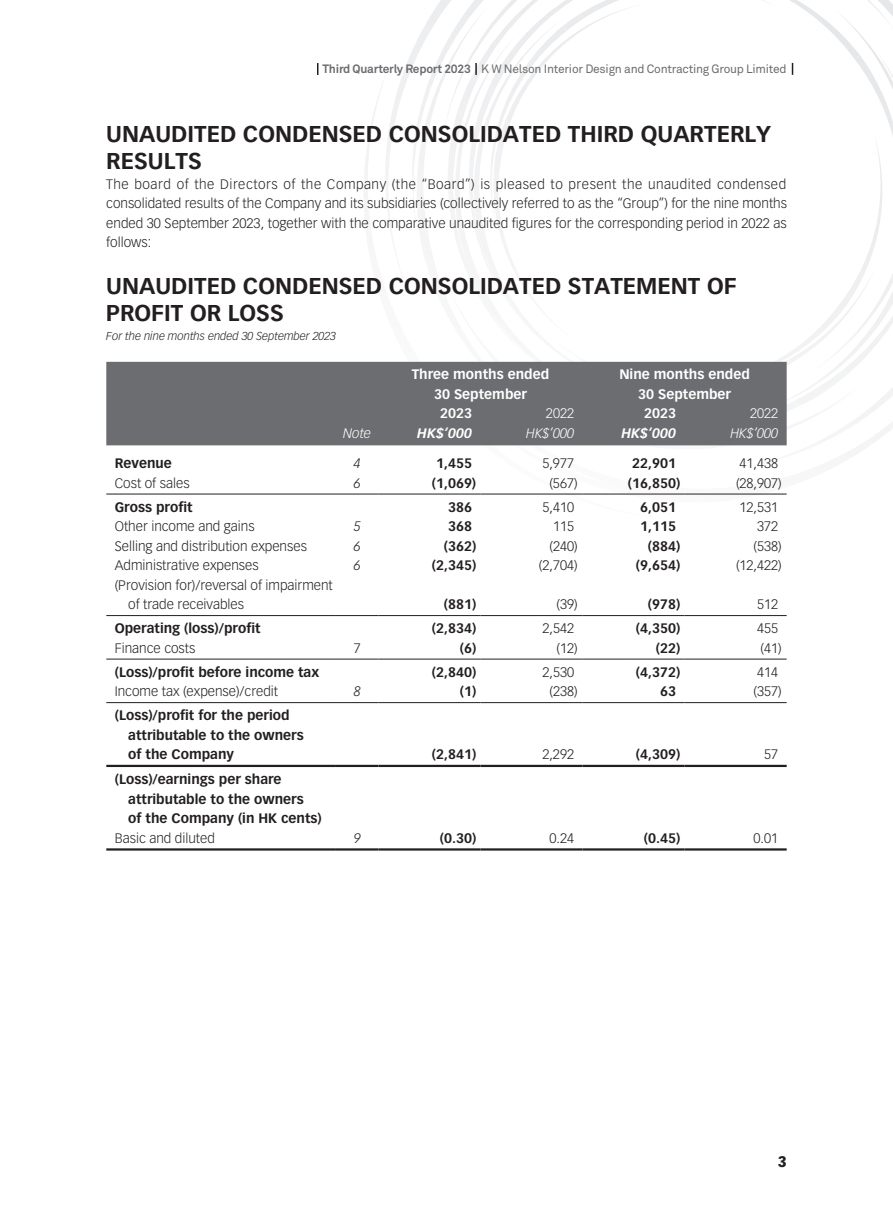
<style>
.page{position:relative;width:893px;height:1212px;background:#fff}
.page>*{position:absolute;margin:0;border:0;box-sizing:border-box;transform-origin:0 0}
.t1{font:700 22.5px/27px "Vectora LT Std";color:#231f20}
.t2{font:900 15px "Vectora LT Std";color:#231f20}
.t3{font:300 13.5px/19.5px "Vectora LT Std";color:#231f20;text-align:justify}
.t4{font:700 13.5px/19.5px "Vectora LT Std";color:#231f20}
.t5{font:700 13.5px/19.5px "Vectora LT Std";color:#fff;text-align:center}
.t6{font:italic 300 13.5px "Vectora LT Std";color:#fff}
.t7{font:italic 700 13.5px "Vectora LT Std";color:#fff}
.t8{font:300 13.5px "Vectora LT Std";color:#fff}
.t9{font:italic 300 13.5px "Vectora LT Std";color:#231f20}
.t10{font:12px "Akkurat Pro";letter-spacing:-.02em;color:#6c6d70}
.t11{font:italic 300 11.25px "Vectora LT Std";color:#231f20}
.s1{font-weight:700}
</style>
<div class="page">
<svg style="left:317px;top:63px;width:1px;height:12px"></svg>
<svg style="left:361px;top:0;width:532px;height:494px"></svg>
<div style="left:106px;top:362px;width:681px;height:83px;background:#6c6d70"></div>
<hr style="left:106px;top:494px;width:230px;height:1px;background:#231f20">
<hr style="left:336px;top:494px;width:42px;height:1px;background:#231f20">
<hr style="left:378px;top:494px;width:102px;height:1px;background:#231f20">
<hr style="left:480px;top:494px;width:103px;height:1px;background:#231f20">
<hr style="left:583px;top:494px;width:102px;height:1px;background:#231f20">
<hr style="left:685px;top:494px;width:102px;height:1px;background:#231f20">
<hr style="left:106px;top:615px;width:230px;height:1px;background:#231f20">
<hr style="left:336px;top:615px;width:42px;height:1px;background:#231f20">
<hr style="left:378px;top:615px;width:102px;height:1px;background:#231f20">
<hr style="left:480px;top:615px;width:103px;height:1px;background:#231f20">
<hr style="left:583px;top:615px;width:102px;height:1px;background:#231f20">
<hr style="left:685px;top:615px;width:102px;height:1px;background:#231f20">
<hr style="left:106px;top:659px;width:230px;height:1px;background:#231f20">
<hr style="left:336px;top:659px;width:42px;height:1px;background:#231f20">
<hr style="left:378px;top:659px;width:102px;height:1px;background:#231f20">
<hr style="left:480px;top:659px;width:103px;height:1px;background:#231f20">
<hr style="left:583px;top:659px;width:102px;height:1px;background:#231f20">
<hr style="left:685px;top:659px;width:102px;height:1px;background:#231f20">
<hr style="left:106px;top:702px;width:230px;height:1px;background:#231f20">
<hr style="left:336px;top:702px;width:42px;height:1px;background:#231f20">
<hr style="left:378px;top:702px;width:102px;height:1px;background:#231f20">
<hr style="left:480px;top:702px;width:103px;height:1px;background:#231f20">
<hr style="left:583px;top:702px;width:102px;height:1px;background:#231f20">
<hr style="left:685px;top:702px;width:102px;height:1px;background:#231f20">
<hr style="left:106px;top:765px;width:230px;height:2px;background:#231f20">
<hr style="left:336px;top:765px;width:42px;height:2px;background:#231f20">
<hr style="left:378px;top:765px;width:102px;height:2px;background:#231f20">
<hr style="left:480px;top:765px;width:103px;height:2px;background:#231f20">
<hr style="left:583px;top:765px;width:102px;height:2px;background:#231f20">
<hr style="left:685px;top:765px;width:102px;height:2px;background:#231f20">
<hr style="left:106px;top:848px;width:230px;height:2px;background:#231f20">
<hr style="left:336px;top:848px;width:42px;height:2px;background:#231f20">
<hr style="left:378px;top:848px;width:102px;height:2px;background:#231f20">
<hr style="left:480px;top:848px;width:103px;height:2px;background:#231f20">
<hr style="left:583px;top:848px;width:102px;height:2px;background:#231f20">
<hr style="left:685px;top:848px;width:102px;height:2px;background:#231f20">
<p class="t10" style="left:322px;top:62px;width:466px"><span class="s1">Third Quarterly Report 2023</span> K W Nelson Interior Design and Contracting Group Limited</p>
<h1 class="t1" style="left:106px;top:120px;width:666px">UNAUDITED CONDENSED CONSOLIDATED THIRD QUARTERLY<br>RESULTS</h1>
<p class="t3" style="left:106px;top:174px;width:682px">The board of the Directors of the Company (the “Board”) is pleased to present the unaudited condensed consolidated results of the Company and its subsidiaries (collectively referred to as the “Group”) for the nine months ended 30 September 2023, together with the comparative unaudited figures for the corresponding period in 2022 as follows:</p>
<h1 class="t1" style="left:106px;top:272px;width:632px">UNAUDITED CONDENSED CONSOLIDATED STATEMENT OF<br>PROFIT OR LOSS</h1>
<p class="t11" style="left:106px;top:329px;width:231px">For the nine months ended 30 September 2023</p>
<p class="t5" style="left:412px;top:364px;width:139px">Three months ended<br>30 September</p>
<p class="t5" style="left:619px;top:364px;width:132px">Nine months ended<br>30 September</p>
<p class="t5" style="left:440px;top:403px;width:33px">2023</p>
<p class="t8" style="left:546px;top:405px;width:30px">2022</p>
<p class="t5" style="left:644px;top:403px;width:33px">2023</p>
<p class="t8" style="left:750px;top:405px;width:30px">2022</p>
<p class="t6" style="left:343px;top:425px;width:30px">Note</p>
<p class="t7" style="left:417px;top:425px;width:56px">HK$’000</p>
<p class="t6" style="left:526px;top:425px;width:49px">HK$’000</p>
<p class="t7" style="left:621px;top:425px;width:56px">HK$’000</p>
<p class="t6" style="left:730px;top:425px;width:49px">HK$’000</p>
<p class="t4" style="left:115px;top:453px;width:58px">Revenue</p>
<p class="t9" style="left:354px;top:455px;width:8px">4</p>
<p class="t4" style="left:436px;top:453px;width:37px">1,455</p>
<p class="t3" style="left:542px;top:454px;width:33px">5,977</p>
<p class="t4" style="left:632px;top:453px;width:45px">22,901</p>
<p class="t3" style="left:739px;top:454px;width:40px">41,438</p>
<p class="t3" style="left:115px;top:473px;width:76px">Cost of sales</p>
<p class="t9" style="left:354px;top:475px;width:8px">6</p>
<p class="t4" style="left:432px;top:473px;width:46px">(1,069)</p>
<p class="t3" style="left:549px;top:473px;width:30px">(567)</p>
<p class="t4" style="left:628px;top:473px;width:54px">(16,850)</p>
<p class="t3" style="left:736px;top:473px;width:47px">(28,907)</p>
<p class="t4" style="left:115px;top:497px;width:79px">Gross profit</p>
<p class="t4" style="left:448px;top:497px;width:25px">386</p>
<p class="t3" style="left:542px;top:497px;width:33px">5,410</p>
<p class="t4" style="left:640px;top:497px;width:37px">6,051</p>
<p class="t3" style="left:740px;top:497px;width:40px">12,531</p>
<p class="t3" style="left:115px;top:517px;width:141px">Other income and gains</p>
<p class="t9" style="left:354px;top:518px;width:8px">5</p>
<p class="t4" style="left:448px;top:516px;width:25px">368</p>
<p class="t3" style="left:553px;top:517px;width:23px">115</p>
<p class="t4" style="left:640px;top:516px;width:37px">1,115</p>
<p class="t3" style="left:757px;top:517px;width:23px">372</p>
<p class="t3" style="left:115px;top:536px;width:194px">Selling and distribution expenses</p>
<p class="t9" style="left:354px;top:538px;width:8px">6</p>
<p class="t4" style="left:444px;top:536px;width:34px">(362)</p>
<p class="t3" style="left:549px;top:536px;width:30px">(240)</p>
<p class="t4" style="left:648px;top:536px;width:34px">(884)</p>
<p class="t3" style="left:754px;top:536px;width:30px">(538)</p>
<p class="t3" style="left:115px;top:556px;width:145px">Administrative expenses</p>
<p class="t9" style="left:354px;top:557px;width:8px">6</p>
<p class="t4" style="left:432px;top:555px;width:46px">(2,345)</p>
<p class="t3" style="left:539px;top:556px;width:40px">(2,704)</p>
<p class="t4" style="left:636px;top:555px;width:46px">(9,654)</p>
<p class="t3" style="left:736px;top:556px;width:47px">(12,422)</p>
<p class="t3" style="left:128px;top:575px;width:206px;text-indent:-13px">(Provision for)/reversal of impairment of trade receivables</p>
<p class="t4" style="left:444px;top:594px;width:34px">(881)</p>
<p class="t3" style="left:556px;top:595px;width:23px">(39)</p>
<p class="t4" style="left:648px;top:594px;width:34px">(978)</p>
<p class="t3" style="left:757px;top:595px;width:23px">512</p>
<p class="t4" style="left:115px;top:619px;width:147px">Operating (loss)/profit</p>
<p class="t4" style="left:432px;top:619px;width:46px">(2,834)</p>
<p class="t3" style="left:542px;top:619px;width:33px">2,542</p>
<p class="t4" style="left:636px;top:619px;width:46px">(4,350)</p>
<p class="t3" style="left:757px;top:619px;width:23px">455</p>
<p class="t3" style="left:115px;top:638px;width:82px">Finance costs</p>
<p class="t3" style="left:354px;top:638px;width:9px">7</p>
<p class="t4" style="left:460px;top:638px;width:18px">(6)</p>
<p class="t3" style="left:556px;top:638px;width:23px">(12)</p>
<p class="t4" style="left:656px;top:638px;width:26px">(22)</p>
<p class="t3" style="left:761px;top:638px;width:23px">(41)</p>
<p class="t4" style="left:115px;top:662px;width:206px">(Loss)/profit before income tax</p>
<p class="t4" style="left:432px;top:662px;width:46px">(2,840)</p>
<p class="t3" style="left:542px;top:662px;width:33px">2,530</p>
<p class="t4" style="left:636px;top:662px;width:46px">(4,372)</p>
<p class="t3" style="left:757px;top:662px;width:23px">414</p>
<p class="t3" style="left:115px;top:682px;width:165px">Income tax (expense)/credit</p>
<p class="t9" style="left:354px;top:683px;width:8px">8</p>
<p class="t4" style="left:460px;top:682px;width:18px">(1)</p>
<p class="t3" style="left:549px;top:682px;width:30px">(238)</p>
<p class="t4" style="left:660px;top:682px;width:17px">63</p>
<p class="t3" style="left:754px;top:682px;width:30px">(357)</p>
<p class="t4" style="left:128px;top:706px;width:177px;text-indent:-13px">(Loss)/profit for the period attributable to the owners of the Company</p>
<p class="t4" style="left:432px;top:745px;width:46px">(2,841)</p>
<p class="t3" style="left:542px;top:745px;width:33px">2,292</p>
<p class="t4" style="left:636px;top:745px;width:46px">(4,309)</p>
<p class="t3" style="left:764px;top:745px;width:16px">57</p>
<p class="t4" style="left:128px;top:770px;width:195px;text-indent:-13px">(Loss)/earnings per share attributable to the owners<br>of the Company (in HK cents)</p>
<p class="t3" style="left:115px;top:828px;width:102px">Basic and diluted</p>
<p class="t9" style="left:354px;top:830px;width:8px">9</p>
<p class="t4" style="left:440px;top:828px;width:38px">(0.30)</p>
<p class="t3" style="left:549px;top:828px;width:26px">0.24</p>
<p class="t4" style="left:644px;top:828px;width:38px">(0.45)</p>
<p class="t3" style="left:754px;top:828px;width:26px">0.01</p>
<p class="t2" style="left:778px;top:1152px;width:10px">3</p>
</div>
